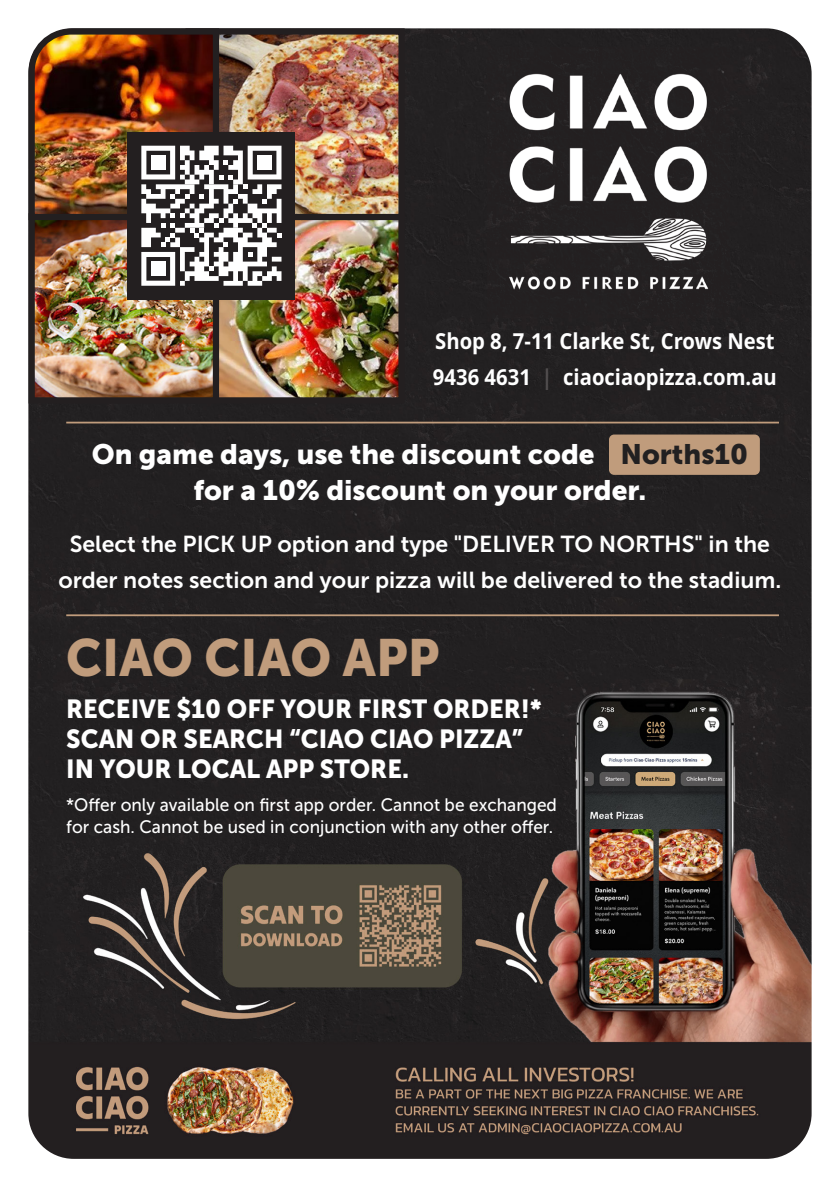
<style>
.page{position:relative;width:840px;height:1191px;background:#fff}
.page>*{position:absolute;margin:0;border:0;box-sizing:border-box;transform-origin:0 0}
.t1{font:52px "Museo Sans 900";color:#c09c7c;scale:.96 1}
.t2{font:28px/36px "Museo Sans 900";color:#fff;text-align:center}
.t3{font:26px/30px "Museo Sans 900";color:#fff;scale:.96 1}
.t4{font:23px/36px "Museo Sans 700";color:#fff;text-align:center}
.t5{font:700 22px "Noto Sans";color:#fff;scale:.92 1}
.t6{font:18px/22px "Museo Sans 500";color:#fff;scale:.96 1}
.s1{color:#524e4f}
.s2{color:#222021}
</style>
<div class="page">
<img style="left:28px;top:28px;width:783px;height:1130px">
<img style="left:219px;top:220px;width:178px;height:176px">
<div style="left:202px;top:213px;width:202px;height:190px;border:6px solid #231f20"></div>
<img style="left:36px;top:286px;width:176px;height:110px">
<div style="left:29px;top:213px;width:190px;height:190px;border:6px solid #231f20"></div>
<img style="left:281px;top:35px;width:116px;height:178px">
<div style="left:185px;top:28px;width:219px;height:192px;border:6px solid #231f20"></div>
<div style="left:608px;top:434px;width:151px;height:41px;background:#c09c7c;border-radius:5px"></div>
<div style="left:128px;top:132px;width:167px;height:167px;background:#231f20"></div>
<img style="left:28px;top:28px;width:253px;height:258px">
<div style="left:151px;top:155px;width:14px;height:15px;background:#fff"></div>
<div style="left:257px;top:155px;width:15px;height:15px;background:#fff"></div>
<div style="left:151px;top:262px;width:14px;height:14px;background:#fff"></div>
<img style="left:487px;top:47px;width:242px;height:271px">
<hr style="left:66px;top:614px;width:712px;height:2px;background:#c09c7c">
<hr style="left:66px;top:422px;width:712px;height:1px;background:#c09c7c">
<p class="t5" style="left:435px;top:328px;width:370px">Shop 8, 7-11 Clarke St, Crows Nest</p>
<p class="t5" style="left:432px;top:364px;width:375px">9436 4631 <span class="s1">|</span> ciaociaopizza.com.au</p>
<p class="t2" style="left:92px;top:436px;width:657px">On game days, use the discount code <span class="s2">Norths10 </span>for a 10% discount on your order.</p>
<p class="t4" style="left:58px;top:525px;width:724px">Select the PICK UP option and type "DELIVER TO NORTHS" in the order notes section and your pizza will be delivered to the stadium.</p>
<p class="t1" style="left:66px;top:628px;width:390px">CIAO CIAO APP</p>
<p class="t3" style="left:66px;top:693px;width:496px">RECEIVE $10 OFF YOUR FIRST ORDER!*<br>SCAN OR SEARCH “CIAO CIAO PIZZA”<br>IN YOUR LOCAL APP STORE.</p>
<p class="t6" style="left:66px;top:793px;width:512px">*Offer only available on first app order. Cannot be exchanged for cash. Cannot be used in conjunction with any other offer.</p>
</div>
